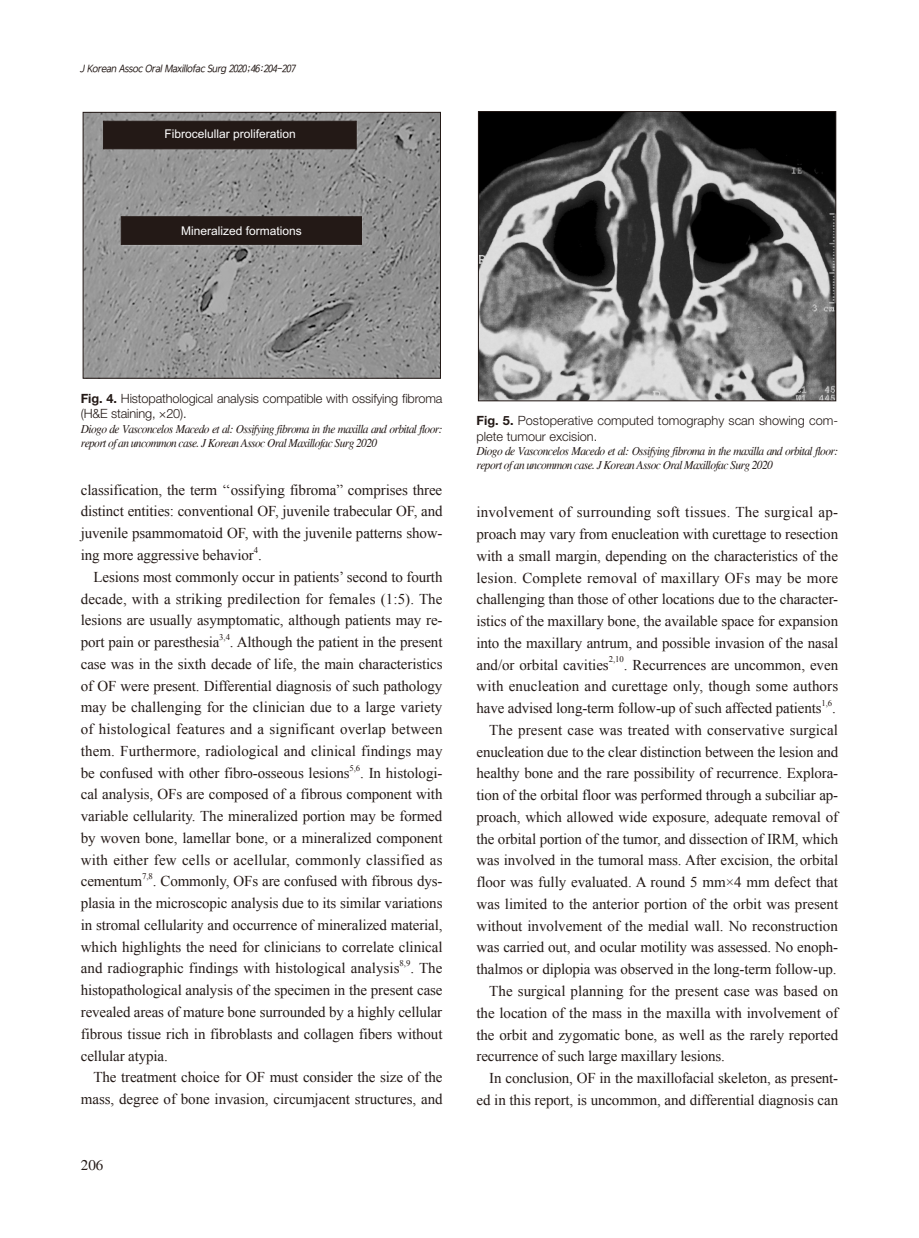
<style>
.page{position:relative;width:919px;height:1238px;background:#fff}
.page>*{position:absolute;margin:0;border:0;box-sizing:border-box;transform-origin:0 0}
.t1{font:15px/21.8px "Times New Roman";letter-spacing:-.01em;color:#231916;text-align:justify}
.t2{font:15px "Times New Roman";letter-spacing:.01em;color:#231916}
.t3{font:15px "Times";color:#231916}
.t4{font:300 12.75px/15.3px "Helvetica Neue LT Pro";letter-spacing:-.01em;color:#231916}
.t5{font:italic 12px/14.4px "Times";letter-spacing:-.05em;color:#231916;scale:.95 1}
.t6{font:12px "Arial";color:#fff}
.t7{font:italic 10.5px "Bareun Dotum 1";color:#231916;scale:.9 1}
.t8{font:8.7px "Times New Roman";color:#231916}
.s1{font-weight:700}
</style>
<div class="page">
<img style="left:85px;top:114px;width:353px;height:262px">
<div style="left:83px;top:112px;width:357px;height:266px;border:1px solid #231916"></div>
<div style="left:103px;top:121px;width:253px;height:28px;background:#231916"></div>
<div style="left:121px;top:216px;width:240px;height:28px;background:#231916;border:1px solid #231916"></div>
<img style="left:480px;top:113px;width:354px;height:286px">
<div style="left:478px;top:111px;width:358px;height:290px;border:1px solid #231916"></div>
<p class="t7" style="left:80px;top:64px;width:243px">J Korean Assoc OralMaxillofac Surg 2020;46:204-207</p>
<p class="t6" style="left:164px;top:127px;width:133px">Fibrocelullar proliferation</p>
<p class="t6" style="left:181px;top:224px;width:122px">Mineralized formations</p>
<p class="t4" style="left:81px;top:390px;width:363px"><span class="s1">Fig. 4.</span> Histopathological analysis compatible with ossifying fibroma (H&amp;E staining, ×20).</p>
<p class="t5" style="left:81px;top:421px;width:382px">Diogo de Vasconcelos Macedo et al: Ossifying fibroma in the maxilla and orbital floor: report of an uncommon case. J Korean Assoc Oral Maxillofac Surg 2020</p>
<p class="t4" style="left:476px;top:413px;width:363px"><span class="s1">Fig. 5.</span> Postoperative computed tomography scan showing com&shy;plete tumour excision.</p>
<p class="t5" style="left:476px;top:444px;width:382px">Diogo de Vasconcelos Macedo et al: Ossifying fibroma in the maxilla and orbital floor: report of an uncommon case. J Korean Assoc Oral Maxillofac Surg 2020</p>
<p class="t1" style="left:81px;top:478px;width:363px">classification, the term ‘‘ossifying fibroma” comprises three distinct entities: conventional OF, juvenile trabecular OF, and juvenile psammomatoid OF, with the juvenile patterns show&shy;ing more aggressive behavior .</p>
<p class="t8" style="left:254px;top:544px;width:6px">4</p>
<p class="t1" style="left:81px;top:565px;width:363px;text-indent:13px">Lesions most commonly occur in patients’ second to fourth decade, with a striking predilection for females (1:5). The lesions are usually asymptomatic, although patients may re&shy;port pain or paresthesia</p>
<p class="t8" style="left:219px;top:631px;width:12px">3,4</p>
<p class="t1" style="left:81px;top:631px;width:363px;text-indent:149px">. Although the patient in the present case was in the sixth decade of life, the main characteristics of OF were present. Differential diagnosis of such pathology may be challenging for the clinician due to a large variety of histological features and a significant overlap between them. Furthermore, radiological and clinical findings may be confused with other fibro-osseous lesions</p>
<p class="t8" style="left:349px;top:761px;width:12px">5,6</p>
<p class="t1" style="left:81px;top:761px;width:363px;text-indent:279px">. In histologi&shy;cal analysis, OFs are composed of a fibrous component with variable cellularity. The mineralized portion may be formed by woven bone, lamellar bone, or a mineralized component with either few cells or acellular, commonly classified as cementum</p>
<p class="t8" style="left:142px;top:870px;width:12px">7,8</p>
<p class="t1" style="left:81px;top:870px;width:363px;text-indent:72px">. Commonly, OFs are confused with fibrous dys&shy;plasia in the microscopic analysis due to its similar variations in stromal cellularity and occurrence of mineralized material, which highlights the need for clinicians to correlate clinical and radiographic findings with histological analysis</p>
<p class="t8" style="left:399px;top:957px;width:12px">8,9</p>
<p class="t1" style="left:81px;top:957px;width:363px;text-indent:329px">. The histopathological analysis of the specimen in the present case revealed areas of mature bone surrounded by a highly cellular fibrous tissue rich in fibroblasts and collagen fibers without cellular atypia.</p>
<p class="t1" style="left:81px;top:1066px;width:363px;text-align:right">The treatment choice for OF must consider the size of the mass, degree of bone invasion, circumjacent structures, and</p>
<p class="t3" style="left:81px;top:1156px;width:24px">206</p>
<p class="t1" style="left:476px;top:501px;width:363px">involvement of surrounding soft tissues. The surgical ap&shy;proach may vary from enucleation with curettage to resection with a small margin, depending on the characteristics of the lesion. Complete removal of maxillary OFs may be more challenging than those of other locations due to the character&shy;istics of the maxillary bone, the available space for expansion into the maxillary antrum, and possible invasion of the nasal and/or orbital cavities</p>
<p class="t8" style="left:608px;top:653px;width:17px">2,10</p>
<p class="t1" style="left:476px;top:653px;width:363px;text-indent:147px">. Recurrences are uncommon, even with enucleation and curettage only, though some authors have advised long-term follow-up of such affected patients</p>
<p class="t8" style="left:821px;top:697px;width:12px">1,6</p>
<p class="t1" style="left:832px;top:697px;width:5px">.</p>
<p class="t2" style="left:489px;top:719px;width:350px">The present case was treated with conservative surgical</p>
<p class="t1" style="left:476px;top:740px;width:363px">enucleation due to the clear distinction between the lesion and</p>
<p class="t1" style="left:476px;top:762px;width:363px">healthy bone and the rare possibility of recurrence. Explora-</p>
<p class="t1" style="left:476px;top:784px;width:363px">tion of the orbital floor was performed through a subciliar ap-</p>
<p class="t1" style="left:476px;top:805px;width:363px">proach, which allowed wide exposure, adequate removal of</p>
<p class="t1" style="left:476px;top:827px;width:363px">the orbital portion of the tumor, and dissection of IRM, which</p>
<p class="t1" style="left:476px;top:849px;width:363px">was involved in the tumoral mass. After excision, the orbital</p>
<p class="t1" style="left:476px;top:871px;width:363px">floor was fully evaluated. A round 5 mm×4 mm defect that</p>
<p class="t1" style="left:476px;top:892px;width:363px">was limited to the anterior portion of the orbit was present</p>
<p class="t1" style="left:476px;top:914px;width:363px">without involvement of the medial wall. No reconstruction</p>
<p class="t1" style="left:476px;top:936px;width:363px">was carried out, and ocular motility was assessed. No enoph-</p>
<p class="t1" style="left:476px;top:958px;width:361px">thalmos or diplopia was observed in the long-term follow-up.</p>
<p class="t1" style="left:489px;top:979px;width:350px">The surgical planning for the present case was based on</p>
<p class="t1" style="left:476px;top:1001px;width:363px">the location of the mass in the maxilla with involvement of</p>
<p class="t1" style="left:476px;top:1023px;width:363px">the orbit and zygomatic bone, as well as the rarely reported</p>
<p class="t1" style="left:476px;top:1045px;width:250px">recurrence of such large maxillary lesions.</p>
<p class="t1" style="left:489px;top:1066px;width:350px">In conclusion, OF in the maxillofacial skeleton, as present-</p>
<p class="t1" style="left:476px;top:1088px;width:363px">ed in this report, is uncommon, and differential diagnosis can</p>
</div>
